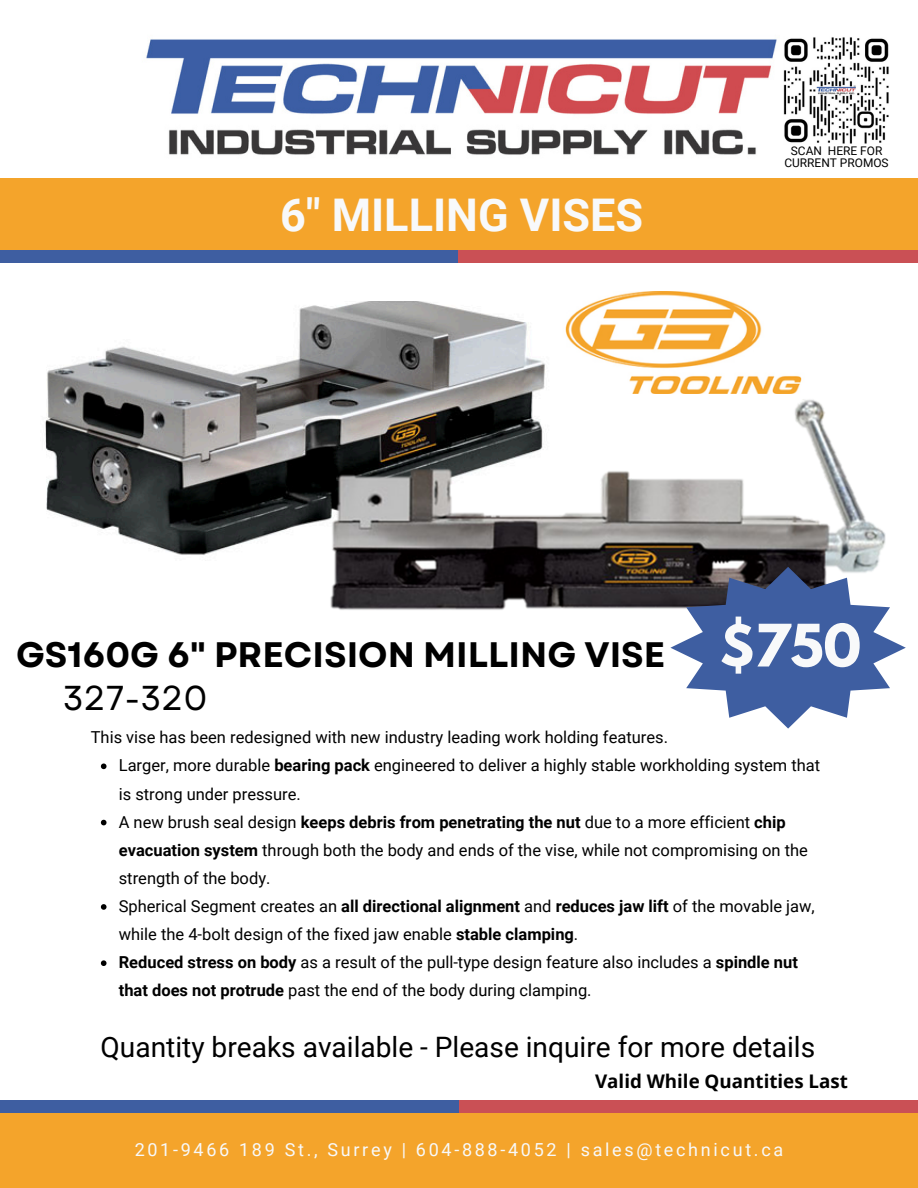
<style>
.page{position:relative;width:918px;height:1188px;background:#fff}
.page>*{position:absolute;margin:0;border:0;box-sizing:border-box;transform-origin:0 0}
.t1{font:700 51.9px "League Spartan";color:#f8f9fa}
.t2{font:700 45px "Roboto";color:#f8f9fa}
.t3{font:700 35.4px "Garet";color:#000}
.t4{font:34.5px "Garet";color:#000}
.t5{font:28.2px "Roboto";color:#000}
.t6{font:700 18.75px "Open Sans";color:#000}
.t7{font:18px "Roboto";letter-spacing:.15em;color:#f8f9fa}
.t8{font:16.5px/28.2px "Roboto";color:#000}
.t9{font:12px/12px "Roboto";color:#000;text-align:center}
.s1{font-weight:700}
</style>
<div class="page">
<div style="left:452px;top:178px;width:466px;height:73px;background:#f4a42b"></div>
<div style="left:452px;top:251px;width:466px;height:12px;background:#ca5055"></div>
<div style="left:0;top:178px;width:458px;height:73px;background:#f4a42b"></div>
<div style="left:0;top:251px;width:458px;height:12px;background:#3e5ea1"></div>
<img style="left:146px;top:39px;width:638px;height:116px">
<img style="left:784px;top:37px;width:105px;height:107px">
<div style="left:452px;top:1112px;width:466px;height:76px;background:#f4a42b"></div>
<div style="left:452px;top:1101px;width:466px;height:11px;background:#ca5055"></div>
<div style="left:0;top:1112px;width:458px;height:76px;background:#f4a42b"></div>
<div style="left:0;top:1101px;width:458px;height:11px;background:#3e5ea1"></div>
<img style="left:565px;top:291px;width:237px;height:96px">
<img style="left:45px;top:302px;width:500px;height:253px">
<img style="left:322px;top:387px;width:563px;height:223px">
<svg style="left:670px;top:567px;width:236px;height:162px"></svg>
<svg style="left:101px;top:764px;width:6px;height:5px"></svg>
<svg style="left:101px;top:820px;width:6px;height:5px"></svg>
<svg style="left:101px;top:904px;width:6px;height:6px"></svg>
<svg style="left:101px;top:960px;width:6px;height:6px"></svg>
<p class="t2" style="left:280px;top:189px;width:364px">6" MILLING VISES</p>
<p class="t9" style="left:784px;top:145px;width:106px">SCAN HERE FOR<br>CURRENT PROMOS</p>
<h1 class="t3" style="left:16px;top:629px;width:651px">GS160G 6" PRECISION MILLING VISE</h1>
<h3 class="t4" style="left:63px;top:673px;width:146px">327-320</h3>
<h4 class="t1" style="left:720px;top:620px;width:143px">$750</h4>
<p class="t8" style="left:91px;top:724px;width:579px">This vise has been redesigned with new industry leading work holding features.</p>
<p class="t8" style="left:119px;top:752px;width:703px">Larger, more durable <span class="s1">bearing pack</span> engineered to deliver a highly stable workholding system that is strong under pressure.</p>
<h5 class="t8" style="left:119px;top:808px;width:691px">A new brush seal design <span class="s1">keeps debris from penetrating the nut</span> due to a more efficient <span class="s1">chip evacuation system</span> through both the body and ends of the vise, while not compromising on the strength of the body.</h5>
<h6 class="t8" style="left:119px;top:892px;width:697px">Spherical Segment creates an <span class="s1">all directional alignment</span> and <span class="s1">reduces jaw lift</span> of the movable jaw, while the 4-bolt design of the fixed jaw enable <span class="s1">stable clamping</span>.</h6>
<p class="t8" style="left:119px;top:949px;width:681px"><span class="s1">Reduced stress on body</span> as a result of the pull-type design feature also includes a <span class="s1">spindle nut that does not protrude</span> past the end of the body during clamping.</p>
<p class="t5" style="left:101px;top:1031px;width:716px">Quantity breaks available - Please inquire for more details</p>
<p class="t6" style="left:595px;top:1068px;width:254px">Valid While Quantities Last</p>
<p class="t7" style="left:135px;top:1140px;width:650px">201-9466 189 St., Surrey | 604-888-4052 | sales@technicut.ca</p>
</div>
